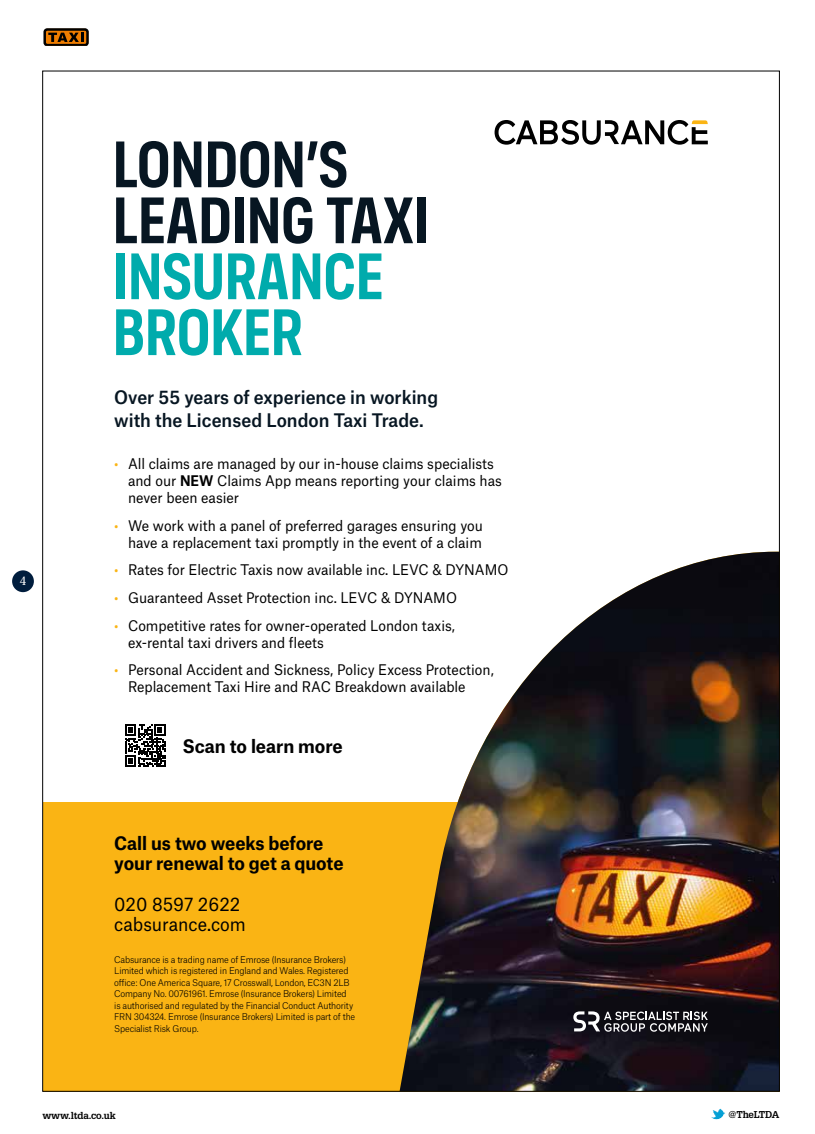
<style>
.page{position:relative;width:815px;height:1134px;background:#fff}
.page>*{position:absolute;margin:0;border:0;box-sizing:border-box;transform-origin:0 0}
.t1{font:700 66.5px/56px "FS Industrie Nw";letter-spacing:-.02em;color:#071622;scale:.95 1}
.t2{font:700 66.5px/55.9px "FS Industrie Nw";letter-spacing:-.02em;color:#00abac;scale:.95 1}
.t3{font:500 17.88px/23px "Atlas Grotesk";color:#071622;scale:.95 1}
.t4{font:700 17.88px/20.4px "Atlas Grotesk";letter-spacing:-.005em;color:#000;scale:.95 1}
.t5{font:17.88px/20.4px "Atlas Grotesk";color:#000;scale:.95 1}
.t6{font:14px/16.9px "Atlas Grotesk";color:#000;scale:.95 1}
.t7{font:12.62px "Utopia";color:#fff}
.t8{font:700 9.75px "Glypha";letter-spacing:-.025em;color:#000}
.t9{font:300 8.88px/11.5px "Atlas Grotesk";letter-spacing:-.02em;color:#000;scale:.95 1}
.s1{color:#fab414}
.s2{font-weight:700}
</style>
<div class="page">
<div style="left:12px;top:570px;width:22px;height:22px;background:#001d3d;border-radius:50%"></div>
<svg style="left:43px;top:28px;width:46px;height:18px"></svg>
<img style="left:711px;top:1108px;width:14px;height:11px">
<div style="left:43px;top:802px;width:736px;height:289px;background:#fab414"></div>
<img style="left:400px;top:552px;width:378px;height:537px">
<svg style="left:495px;top:120px;width:213px;height:25px"></svg>
<svg style="left:573px;top:1011px;width:135px;height:21px"></svg>
<svg style="left:125px;top:724px;width:41px;height:43px"></svg>
<p class="t7" style="left:20px;top:574px;width:8px">4</p>
<h1 class="t1" style="left:112px;top:136px;width:336px">LONDON’S<br>LEADING TAXI</h1>
<h1 class="t2" style="left:112px;top:248px;width:288px">INSURANCE<br>BROKER</h1>
<p class="t3" style="left:114px;top:384px;width:342px">Over 55 years of experience in working with the Licensed London Taxi Trade.</p>
<p class="t6" style="left:128px;top:454px;width:395px;text-indent:-14px"><span class="s1">•</span> All claims are managed by our in-house claims specialists and our <span class="s2">NEW</span> Claims App means reporting your claims has never been easier</p>
<p class="t6" style="left:114px;top:515px;width:390px;text-align:right"><span class="s1">•</span> We work with a panel of preferred garages ensuring you have a replacement taxi promptly in the event of a claim</p>
<p class="t6" style="left:114px;top:560px;width:417px"><span class="s1">•</span> Rates for Electric Taxis now available inc. LEVC &amp; DYNAMO</p>
<p class="t6" style="left:114px;top:588px;width:362px"><span class="s1">•</span> Guaranteed Asset Protection inc. LEVC &amp; DYNAMO</p>
<p class="t6" style="left:128px;top:615px;width:346px;text-indent:-14px"><span class="s1">•</span> Competitive rates for owner-operated London taxis, ex-rental taxi drivers and fleets</p>
<p class="t6" style="left:128px;top:660px;width:386px;text-indent:-14px"><span class="s1">•</span> Personal Accident and Sickness, Policy Excess Protection,<br>Replacement Taxi Hire and RAC Breakdown available</p>
<p class="t4" style="left:183px;top:734px;width:170px">Scan to learn more</p>
<p class="t4" style="left:114px;top:831px;width:243px">Call us two weeks before your renewal to get a quote</p>
<p class="t5" style="left:114px;top:892px;width:140px">020 8597 2622 cabsurance.com</p>
<p class="t9" style="left:114px;top:953px;width:255px">Cabsurance is a trading name of Emrose (Insurance Brokers)<br>Limited which is registered in England and Wales. Registered office: One America Square, 17 Crosswall, London, EC3N 2LB Company No. 00761961. Emrose (Insurance Brokers) Limited is authorised and regulated by the Financial Conduct Authority FRN 304324. Emrose (Insurance Brokers) Limited is part of the Specialist Risk Group.</p>
<p class="t8" style="left:43px;top:1109px;width:75px">www.ltda.co.uk</p>
<p class="t8" style="left:728px;top:1108px;width:53px">@TheLTDA</p>
</div>
